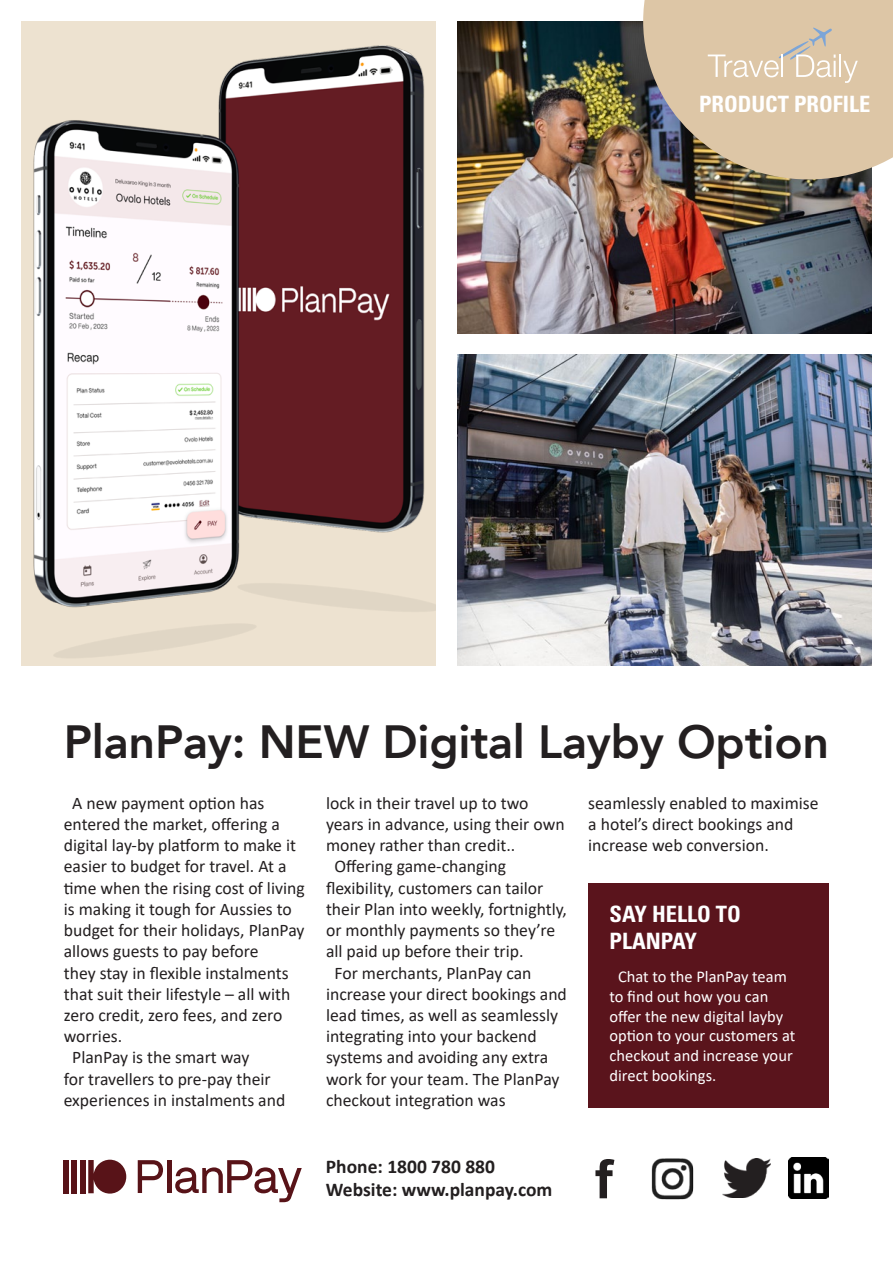
<style>
.page{position:relative;width:893px;height:1263px;background:#fff}
.page>*{position:absolute;margin:0;border:0;box-sizing:border-box;transform-origin:0 0}
.t1{font:700 54px "Arial";color:#231f20}
.t2{font:800 46.5px "Avenir";letter-spacing:-.005em;color:#231f20}
.t3{font:700 condensed 22.5px/27px "Univers";color:#fff}
.t4{font:700 19.5px/23.4px "Calibri";color:#231f20}
.t5{font:17.7px/21.3px "Calibri";color:#231f20}
.t6{font:16.5px/19.8px "Calibri";color:#fff}
</style>
<div class="page">
<div style="left:21px;top:21px;width:415px;height:644px;background:#ede2d0"></div>
<img style="left:33px;top:45px;width:403px;height:613px">
<img style="left:457px;top:21px;width:415px;height:312px">
<img style="left:457px;top:354px;width:415px;height:311px">
<svg style="left:643px;top:0;width:250px;height:179px;background:#cbb89d"></svg>
<img style="left:722px;top:1158px;width:49px;height:40px">
<img style="left:651px;top:1158px;width:43px;height:42px">
<div style="left:588px;top:883px;width:241px;height:225px;background:#5a141c"></div>
<svg style="left:138px;top:1160px;width:25px;height:33px"></svg>
<hr style="left:167px;top:1160px;width:4px;height:33px;background:#581318">
<svg style="left:175px;top:1160px;width:127px;height:42px"></svg>
<svg style="left:88px;top:1160px;width:38px;height:33px"></svg>
<div style="left:71px;top:1160px;width:6px;height:33px;background:#581318"></div>
<div style="left:80px;top:1160px;width:5px;height:33px;background:#581318"></div>
<div style="left:63px;top:1160px;width:5px;height:33px;background:#581318"></div>
<img style="left:788px;top:1158px;width:41px;height:40px">
<p class="t3" style="left:699px;top:90px;width:173px">PRODUCT PROFILE</p>
<h2 class="t2" style="left:64px;top:705px;width:767px">PlanPay: NEW Digital Layby Option</h2>
<p class="t5" style="left:72px;top:791px;width:194px">A new payment option has</p>
<p class="t5" style="left:64px;top:813px;width:218px">entered the market, offering a</p>
<p class="t5" style="left:64px;top:834px;width:234px">digital lay-by platform to make it</p>
<p class="t5" style="left:64px;top:855px;width:224px">easier to budget for travel. At a</p>
<p class="t5" style="left:64px;top:876px;width:242px">time when the rising cost of living</p>
<p class="t5" style="left:64px;top:898px;width:230px">is making it tough for Aussies to</p>
<p class="t5" style="left:64px;top:919px;width:242px">budget for their holidays, PlanPay</p>
<p class="t5" style="left:64px;top:940px;width:196px">allows guests to pay before</p>
<p class="t5" style="left:64px;top:961px;width:226px">they stay in flexible instalments</p>
<p class="t5" style="left:64px;top:983px;width:228px">that suit their lifestyle – all with</p>
<p class="t5" style="left:64px;top:1004px;width:220px">zero credit, zero fees, and zero</p>
<p class="t5" style="left:64px;top:1025px;width:60px">worries.</p>
<p class="t5" style="left:72px;top:1046px;width:179px">PlanPay is the smart way</p>
<p class="t5" style="left:64px;top:1068px;width:209px">for travellers to pre-pay their</p>
<p class="t5" style="left:64px;top:1089px;width:223px">experiences in instalments and</p>
<p class="t5" style="left:326px;top:791px;width:204px">lock in their travel up to two</p>
<p class="t5" style="left:326px;top:813px;width:240px">years in advance, using their own</p>
<p class="t5" style="left:326px;top:834px;width:191px">money rather than credit..</p>
<p class="t5" style="left:334px;top:855px;width:173px">Offering game-changing</p>
<p class="t5" style="left:326px;top:876px;width:219px">flexibility, customers can tailor</p>
<p class="t5" style="left:326px;top:898px;width:242px">their Plan into weekly, fortnightly,</p>
<p class="t5" style="left:326px;top:919px;width:231px">or monthly payments so they’re</p>
<p class="t5" style="left:326px;top:940px;width:199px">all paid up before their trip.</p>
<p class="t5" style="left:334px;top:961px;width:198px">For merchants, PlanPay can</p>
<p class="t5" style="left:326px;top:983px;width:242px">increase your direct bookings and</p>
<p class="t5" style="left:326px;top:1004px;width:234px">lead times, as well as seamlessly</p>
<p class="t5" style="left:326px;top:1025px;width:212px">integrating into your backend</p>
<p class="t5" style="left:326px;top:1046px;width:224px">systems and avoiding any extra</p>
<p class="t5" style="left:326px;top:1068px;width:235px">work for your team. The PlanPay</p>
<p class="t5" style="left:326px;top:1089px;width:181px">checkout integration was</p>
<p class="t5" style="left:588px;top:791px;width:232px">seamlessly enabled to maximise a hotel’s direct bookings and increase web conversion.</p>
<p class="t3" style="left:609px;top:901px;width:133px">SAY HELLO TO<br>PLANPAY</p>
<p class="t6" style="left:609px;top:966px;width:187px;text-indent:8px">Chat to the PlanPay team to find out how you can offer the new digital layby option to your customers at checkout and increase your direct bookings.</p>
<p class="t4" style="left:326px;top:1154px;width:228px">Phone: 1800 780 880<br>Website: www.planpay.com</p>
<h1 class="t1" style="left:595px;top:1141px;width:19px">f</h1>
</div>
